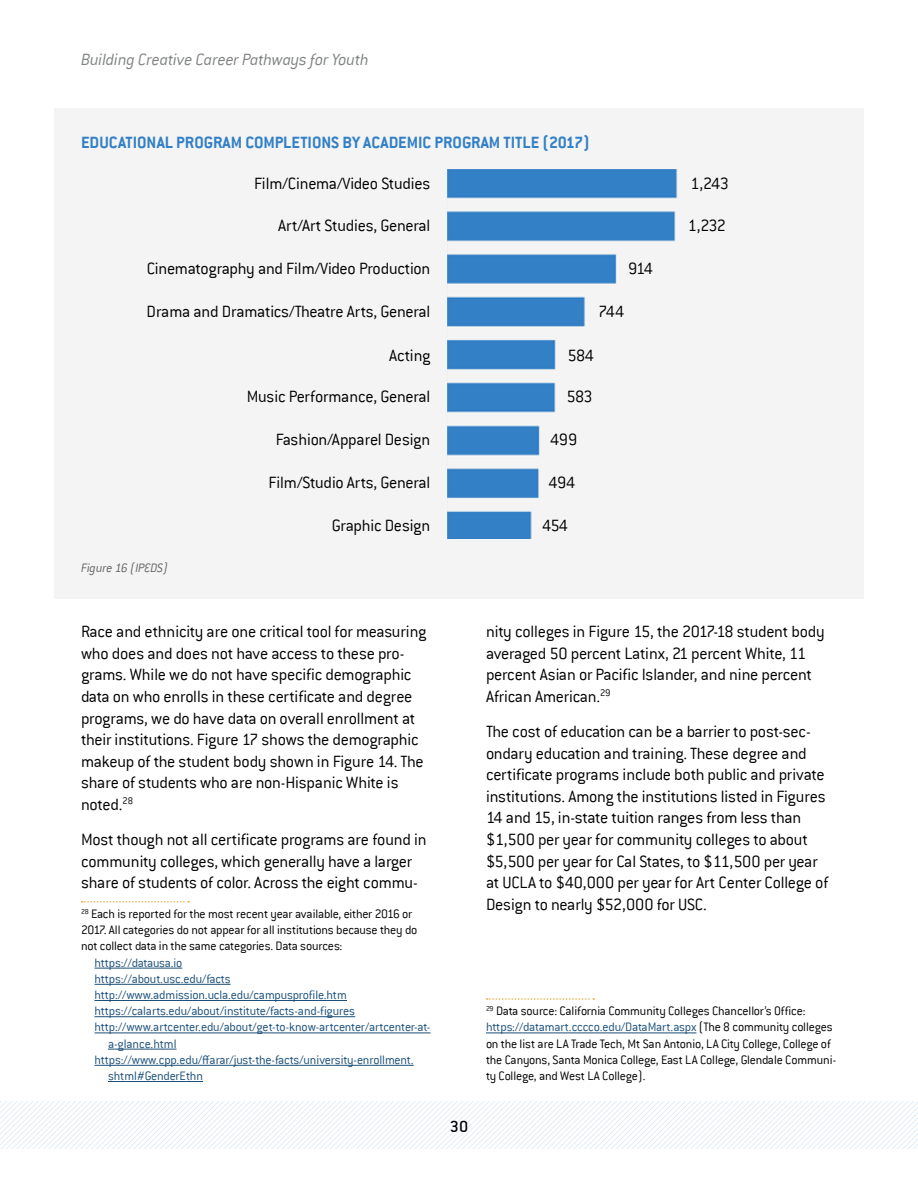
<style>
.page{position:relative;width:918px;height:1188px;background:#fff}
.page>*{position:absolute;margin:0;border:0;box-sizing:border-box;transform-origin:0 0}
.t1{font:300 18px/21.6px "Conduit ITC";letter-spacing:-.015em;color:#000}
.t2{font:700 18px "Conduit ITC";color:#3380c6}
.t3{font:italic 300 18px "Conduit ITC";letter-spacing:-.015em;color:#808282}
.t4{font:18px "Conduit ITC";color:#000}
.t5{font:300 13.5px/16.2px "Conduit ITC";letter-spacing:-.015em;color:#000}
.t6{font:300 13.5px "Conduit ITC";letter-spacing:-.015em;color:#1c5079}
.t7{font:italic 300 13.5px "Conduit ITC";letter-spacing:-.005em;color:#646464}
.s1{color:#1c5079}
</style>
<div class="page">
<svg style="left:0;top:1101px;width:918px;height:48px"></svg>
<div style="left:54px;top:108px;width:810px;height:491px;background:#f4f4f4"></div>
<img style="left:448px;top:170px;width:230px;height:368px">
<svg style="left:82px;top:901px;width:107px;height:2px"></svg>
<hr style="left:94px;top:968px;width:88px;height:1px;background:#1c5079">
<hr style="left:94px;top:984px;width:137px;height:1px;background:#1c5079">
<hr style="left:94px;top:1000px;width:253px;height:1px;background:#1c5079">
<hr style="left:94px;top:1016px;width:261px;height:1px;background:#1c5079">
<hr style="left:94px;top:1033px;width:336px;height:1px;background:#1c5079">
<hr style="left:108px;top:1049px;width:69px;height:1px;background:#1c5079">
<hr style="left:94px;top:1065px;width:320px;height:1px;background:#1c5079">
<hr style="left:108px;top:1081px;width:95px;height:1px;background:#1c5079">
<svg style="left:487px;top:998px;width:107px;height:2px"></svg>
<hr style="left:486px;top:1033px;width:210px;height:1px;background:#1c5079">
<p class="t3" style="left:81px;top:50px;width:289px">Building Creative Career Pathways for Youth</p>
<p class="t2" style="left:81px;top:131px;width:510px">EDUCATIONAL PROGRAM COMPLETIONS BY ACADEMIC PROGRAM TITLE (2017)</p>
<p class="t1" style="left:254px;top:173px;width:178px">Film/Cinema/Video Studies</p>
<p class="t1" style="left:691px;top:173px;width:40px">1,243</p>
<p class="t1" style="left:278px;top:214px;width:154px">Art/Art Studies, General</p>
<p class="t1" style="left:688px;top:214px;width:40px">1,232</p>
<p class="t1" style="left:147px;top:257px;width:285px">Cinematography and Film/Video Production</p>
<p class="t1" style="left:628px;top:257px;width:26px">914</p>
<p class="t1" style="left:147px;top:300px;width:285px">Drama and Dramatics/Theatre Arts, General</p>
<p class="t1" style="left:598px;top:300px;width:28px">744</p>
<p class="t1" style="left:389px;top:344px;width:43px">Acting</p>
<p class="t1" style="left:568px;top:344px;width:28px">584</p>
<p class="t1" style="left:247px;top:386px;width:185px">Music Performance, General</p>
<p class="t1" style="left:566px;top:386px;width:28px">583</p>
<p class="t1" style="left:276px;top:429px;width:156px">Fashion/Apparel Design</p>
<p class="t1" style="left:550px;top:429px;width:28px">499</p>
<p class="t1" style="left:269px;top:472px;width:163px">Film/Studio Arts, General</p>
<p class="t1" style="left:549px;top:472px;width:28px">494</p>
<p class="t7" style="left:81px;top:560px;width:88px">Figure 16 (IPEDS)</p>
<p class="t1" style="left:332px;top:515px;width:100px">Graphic Design</p>
<p class="t1" style="left:542px;top:515px;width:27px">454</p>
<p class="t1" style="left:81px;top:621px;width:347px">Race and ethnicity are one critical tool for measuring who does and does not have access to these pro&shy;grams. While we do not have specific demographic data on who enrolls in these certificate and degree programs, we do have data on overall enrollment at their institutions. Figure 17 shows the demographic makeup of the student body shown in Figure 14. The share of students who are non-Hispanic White is noted.<sup>28</sup></p>
<p class="t1" style="left:81px;top:829px;width:347px">Most though not all certificate programs are found in community colleges, which generally have a larger share of students of color. Across the eight commu-</p>
<p class="t5" style="left:81px;top:906px;width:338px"><sup>28</sup> Each is reported for the most recent year available, either 2016 or<br>2017. All categories do not appear for all institutions because they do not collect data in the same categories. Data sources:</p>
<p class="t6" style="left:95px;top:955px;width:89px">https://datausa.io</p>
<p class="t6" style="left:95px;top:971px;width:138px">https://about.usc.edu/facts</p>
<p class="t6" style="left:95px;top:987px;width:254px">http://www.admission.ucla.edu/campusprofile.htm</p>
<p class="t6" style="left:95px;top:1004px;width:262px">https://calarts.edu/about/institute/facts-and-figures</p>
<p class="t6" style="left:95px;top:1020px;width:337px">http://www.artcenter.edu/about/get-to-know-artcenter/artcenter-at-</p>
<p class="t6" style="left:108px;top:1036px;width:70px">a-glance.html</p>
<p class="t6" style="left:95px;top:1052px;width:321px">https://www.cpp.edu/~arar/just-the-facts/university-enrollment.</p>
<p class="t6" style="left:108px;top:1068px;width:97px">shtml#GenderEthn</p>
<p class="t1" style="left:486px;top:621px;width:340px">nity colleges in Figure 15, the 2017-18 student body averaged 50 percent Latinx, 21 percent White, 11 percent Asian or Pacific Islander, and nine percent African American.<sup>29</sup></p>
<p class="t1" style="left:486px;top:721px;width:344px">The cost of education can be a barrier to post-sec&shy;ondary education and training. These degree and certificate programs include both public and private institutions. Among the institutions listed in Figures 14 and 15, in-state tuition ranges from less than $1,500 per year for community colleges to about $5,500 per year for Cal States, to $11,500 per year at UCLA to $40,000 per year for Art Center College of Design to nearly $52,000 for USC.</p>
<p class="t4" style="left:450px;top:1116px;width:20px">30</p>
<p class="t5" style="left:486px;top:1003px;width:352px"><sup>29</sup> Data source: California Community Colleges Chancellor’s Office: <span class="s1">https://datamart.cccco.edu/DataMart.aspx</span> (The 8 community colleges on the list are LA Trade Tech, Mt San Antonio, LA City College, College of the Canyons, Santa Monica College, East LA College, Glendale Communi&shy;ty College, and West LA College).</p>
</div>
